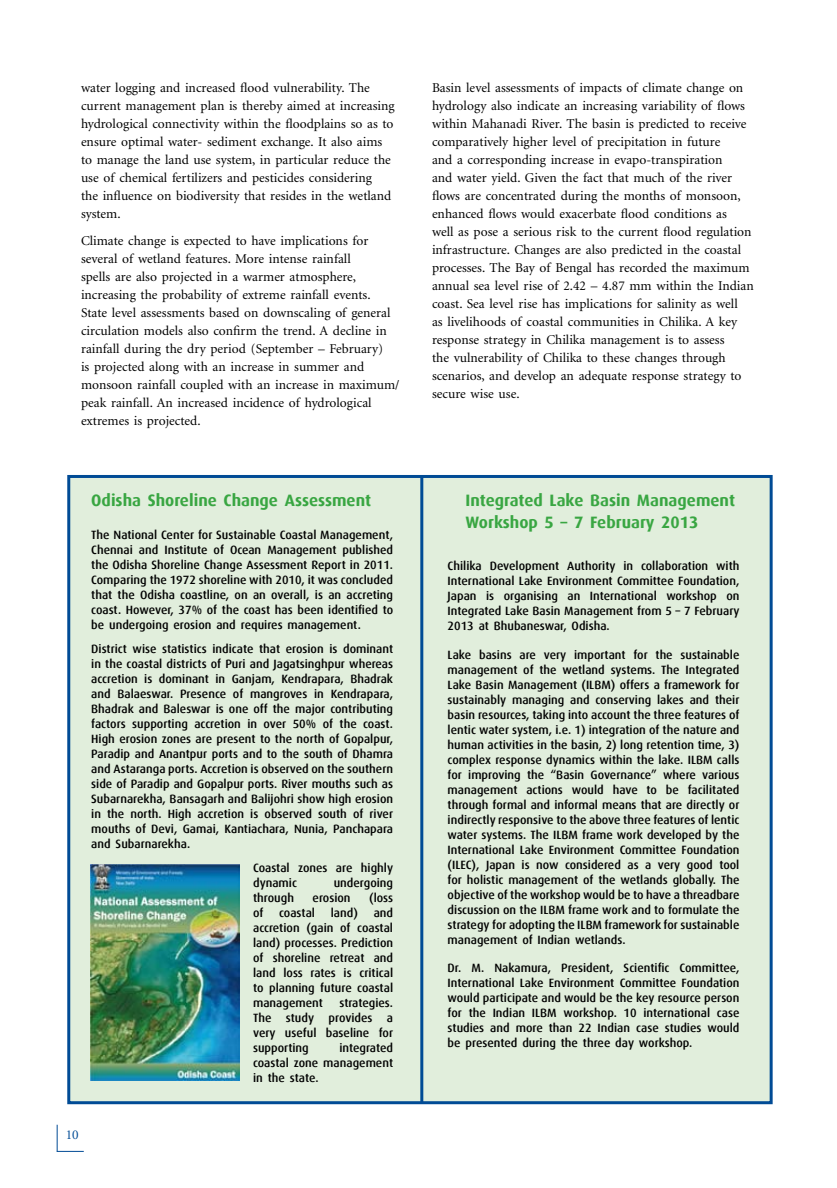
<style>
.page{position:relative;width:837px;height:1188px;background:#fff}
.page>*{position:absolute;margin:0;border:0;box-sizing:border-box;transform-origin:0 0}
.t1{font:700 16.5px/22.5px "Dax";color:#39a642}
.t2{font:13.5px/18px "Minion";color:#000}
.t3{font:13.5px "Minion";color:#004b95}
.t4{font:500 12px/15px "Dax";color:#000;text-align:justify}
</style>
<div class="page">
<svg style="left:57px;top:1125px;width:27px;height:27px"></svg>
<div style="left:67px;top:475px;width:706px;height:629px;background:#e1eedc;border:3px solid #004b95"></div>
<img style="left:90px;top:865px;width:150px;height:215px">
<hr style="left:420px;top:477px;width:3px;height:626px;background:#004b95">
<p class="t2" style="left:81px;top:79px;width:315px">water logging and increased flood vulnerability. The current management plan is thereby aimed at increasing hydrological connectivity within the floodplains so as to ensure optimal water- sediment exchange. It also aims to manage the land use system, in particular reduce the use of chemical fertilizers and pesticides considering<br>the influence on biodiversity that resides in the wetland system.</p>
<p class="t2" style="left:81px;top:232px;width:320px">Climate change is expected to have implications for several of wetland features. More intense rainfall<br>spells are also projected in a warmer atmosphere, increasing the probability of extreme rainfall events.<br>State level assessments based on downscaling of general circulation models also confirm the trend. A decline in rainfall during the dry period (September – February)<br>is projected along with an increase in summer and monsoon rainfall coupled with an increase in maximum/ peak rainfall. An increased incidence of hydrological extremes is projected.</p>
<h1 class="t1" style="left:91px;top:489px;width:281px">Odisha Shoreline Change Assessment</h1>
<p class="t4" style="left:91px;top:527px;width:303px">The National Center for Sustainable Coastal Management, Chennai and Institute of Ocean Management published the Odisha Shoreline Change Assessment Report in 2011.<br>Comparing the 1972 shoreline with 2010, it was concluded that the Odisha coastline, on an overall, is an accreting coast. However, 37% of the coast has been identified to be undergoing erosion and requires management.</p>
<p class="t4" style="left:91px;top:641px;width:303px">District wise statistics indicate that erosion is dominant in the coastal districts of Puri and Jagatsinghpur whereas accretion is dominant in Ganjam, Kendrapara, Bhadrak and Balaeswar. Presence of mangroves in Kendrapara, Bhadrak and Baleswar is one off the major contributing factors supporting accretion in over 50% of the coast.<br>High erosion zones are present to the north of Gopalpur, Paradip and Anantpur ports and to the south of Dhamra and Astaranga ports. Accretion is observed on the southern side of Paradip and Gopalpur ports. River mouths such as Subarnarekha, Bansagarh and Balijohri show high erosion in the north. High accretion is observed south of river mouths of Devi, Gamai, Kantiachara, Nunia, Panchapara and Subarnarekha.</p>
<p class="t4" style="left:253px;top:860px;width:142px">Coastal zones are highly dynamic</p>
<p class="t4" style="left:334px;top:875px;width:61px">undergoing</p>
<p class="t3" style="left:66px;top:1129px;width:14px">10</p>
<p class="t4" style="left:253px;top:890px;width:42px">through</p>
<p class="t4" style="left:313px;top:890px;width:39px">erosion</p>
<p class="t4" style="left:369px;top:890px;width:26px">(loss</p>
<p class="t4" style="left:253px;top:905px;width:12px">of</p>
<p class="t4" style="left:279px;top:905px;width:37px">coastal</p>
<p class="t4" style="left:331px;top:905px;width:29px">land)</p>
<p class="t4" style="left:253px;top:905px;width:142px;text-indent:121px">and accretion (gain of coastal land) processes. Prediction of shoreline retreat and land loss rates is critical to planning future coastal management</p>
<p class="t4" style="left:253px;top:995px;width:142px;text-indent:86px">strategies.<br>The study provides a very useful baseline for supporting</p>
<p class="t4" style="left:253px;top:1040px;width:142px;text-indent:86px">integrated coastal zone management in the state.</p>
<p class="t2" style="left:432px;top:79px;width:323px">Basin level assessments of impacts of climate change on hydrology also indicate an increasing variability of flows within Mahanadi River. The basin is predicted to receive comparatively higher level of precipitation in future<br>and a corresponding increase in evapo-transpiration<br>and water yield. Given the fact that much of the river flows are concentrated during the months of monsoon, enhanced flows would exacerbate flood conditions as<br>well as pose a serious risk to the current flood regulation infrastructure. Changes are also predicted in the coastal processes. The Bay of Bengal has recorded the maximum annual sea level rise of 2.42 – 4.87 mm within the Indian coast. Sea level rise has implications for salinity as well<br>as livelihoods of coastal communities in Chilika. A key response strategy in Chilika management is to assess<br>the vulnerability of Chilika to these changes through scenarios, and develop an adequate response strategy to secure wise use.</p>
<h1 class="t1" style="left:466px;top:489px;width:271px">Integrated Lake Basin Management<br>Workshop 5 – 7 February 2013</h1>
<p class="t4" style="left:448px;top:558px;width:293px">Chilika Development Authority in collaboration with International Lake Environment Committee Foundation, Japan is organising an International workshop on Integrated Lake Basin Management from 5 – 7 February 2013 at Bhubaneswar, Odisha.</p>
<p class="t4" style="left:448px;top:647px;width:293px">Lake basins are very important for the sustainable management of the wetland systems. The Integrated Lake Basin Management (ILBM) offers a framework for sustainably managing and conserving lakes and their basin resources, taking into account the three features of lentic water system, i.e. 1) integration of the nature and human activities in the basin, 2) long retention time, 3) complex response dynamics within the lake. ILBM calls for improving the “Basin Governance” where various management actions would have to be facilitated through formal and informal means that are directly or indirectly responsive to the above three features of lentic water systems. The ILBM frame work developed by the International Lake Environment Committee Foundation (ILEC), Japan is now considered as a very good tool for holistic management of the wetlands globally. The objective of the workshop would be to have a threadbare discussion on the ILBM frame work and to formulate the strategy for adopting the ILBM framework for sustainable management of Indian wetlands.</p>
<p class="t4" style="left:448px;top:960px;width:293px">Dr. M. Nakamura, President, Scientific Committee, International Lake Environment Committee Foundation would participate and would be the key resource person for the Indian ILBM workshop. 10 international case studies and more than 22 Indian case studies would be presented during the three day workshop.</p>
</div>
